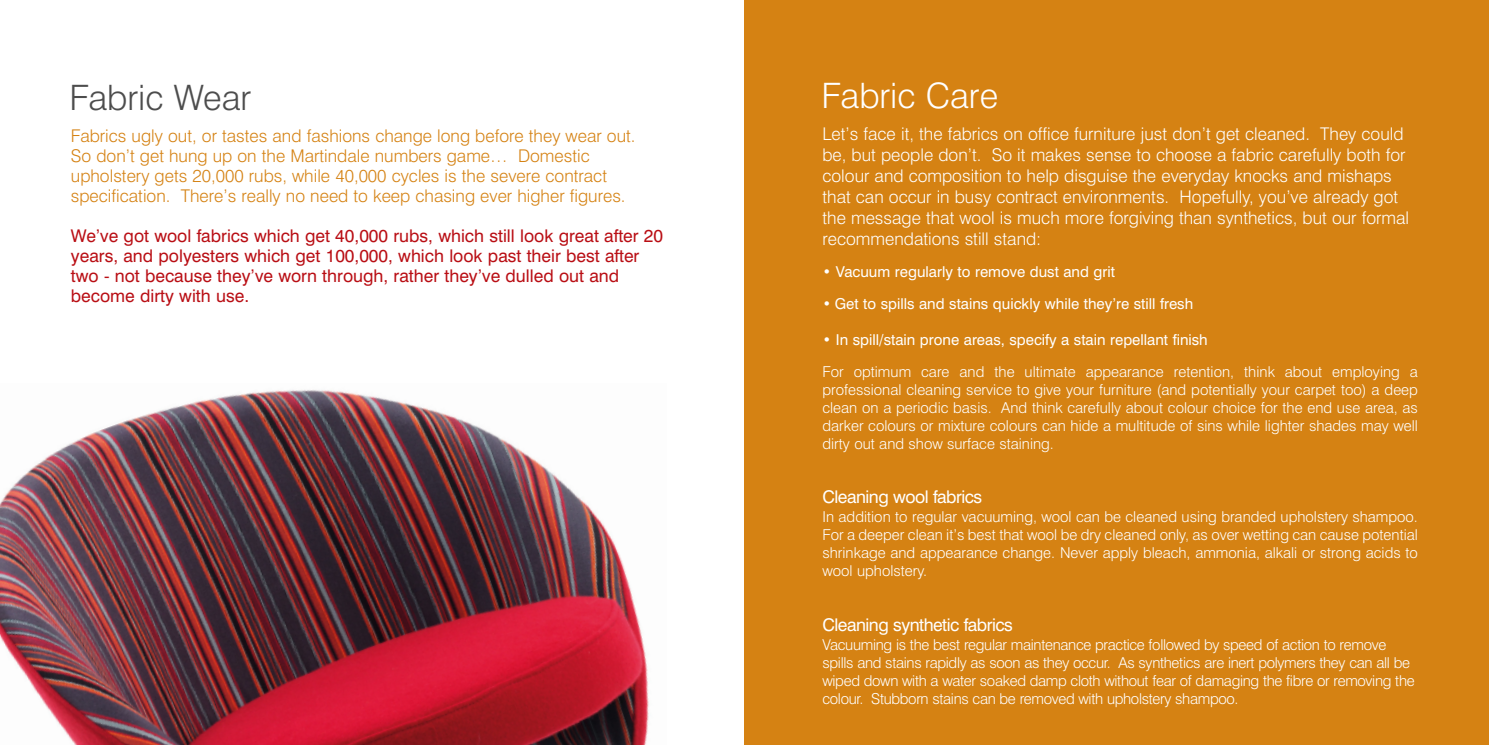
<style>
.page{position:relative;width:1489px;height:745px;background:#fff}
.page>*{position:absolute;margin:0;border:0;box-sizing:border-box;transform-origin:0 0}
.t1{font:300 35px "Swiss 721 BT";color:#4d4d4d}
.t2{font:300 35px "Swiss 721 BT";color:#fff}
.t3{font:300 17.5px/21px "Swiss 721 BT";color:#fff}
.t4{font:300 17.5px/20px "Swiss 721 BT";color:#d58213}
.t5{font:17.5px/20px "Swiss 721 BT";color:#b90e14}
.t6{font:17.5px "Swiss 721 BT";letter-spacing:-.03em;color:#fff}
.t7{font:300 15px/18px "Swiss 721 BT";letter-spacing:-.02em;color:#fff;text-align:justify}
.t8{font:15px "Swiss 721 BT";color:#fff}
</style>
<div class="page">
<img style="left:0;top:390px;width:649px;height:354px">
<div style="left:744px;top:0;width:744px;height:744px;background:#d58213"></div>
<h1 class="t1" style="left:69px;top:85px;width:183px">Fabric Wear</h1>
<p class="t4" style="left:71px;top:127px;width:566px">Fabrics ugly out, or tastes and fashions change long before they wear out.<br>So don’t get hung up on the Martindale numbers game… Domestic upholstery gets 20,000 rubs, while 40,000 cycles is the severe contract specification. There’s really no need to keep chasing ever higher figures.</p>
<p class="t5" style="left:71px;top:227px;width:593px">We’ve got wool fabrics which get 40,000 rubs, which still look great after 20 years, and polyesters which get 100,000, which look past their best after two - not because they’ve worn through, rather they’ve dulled out and become dirty with use.</p>
<h1 class="t2" style="left:821px;top:83px;width:178px">Fabric Care</h1>
<p class="t3" style="left:822px;top:124px;width:588px">Let’s face it, the fabrics on office furniture just don’t get cleaned. They could be, but people don’t. So it makes sense to choose a fabric carefully both for colour and composition to help disguise the everyday knocks and mishaps that can occur in busy contract environments. Hopefully, you’ve already got the message that wool is much more forgiving than synthetics, but our formal recommendations still stand:</p>
<p class="t8" style="left:822px;top:266px;width:294px">• Vacuum regularly to remove dust and grit</p>
<p class="t8" style="left:822px;top:298px;width:372px">• Get to spills and stains quickly while they’re still fresh</p>
<p class="t8" style="left:822px;top:334px;width:387px">• In spill/stain prone areas, specify a stain repellant finish</p>
<p class="t7" style="left:822px;top:363px;width:597px">For optimum care and the ultimate appearance retention, think about employing a professional cleaning service to give your furniture (and potentially your carpet too) a deep clean on a periodic basis. And think carefully about colour choice for the end use area, as darker colours or mixture colours can hide a multitude of sins while lighter shades may well dirty out and show surface staining.</p>
<p class="t6" style="left:822px;top:490px;width:161px">Cleaning wool fabrics</p>
<p class="t7" style="left:822px;top:509px;width:597px">In addition to regular vacuuming, wool can be cleaned using branded upholstery shampoo.<br>For a deeper clean it’s best that wool be dry cleaned only, as over wetting can cause potential shrinkage and appearance change. Never apply bleach, ammonia, alkali or strong acids to wool upholstery.</p>
<p class="t6" style="left:822px;top:618px;width:192px">Cleaning synthetic fabrics</p>
<p class="t7" style="left:822px;top:636px;width:593px;text-align:left">Vacuuming is the best regular maintenance practice followed by speed of action to remove spills and stains rapidly as soon as they occur. As synthetics are inert polymers they can all be wiped down with a water soaked damp cloth without fear of damaging the fibre or removing the colour. Stubborn stains can be removed with upholstery shampoo.</p>
</div>
